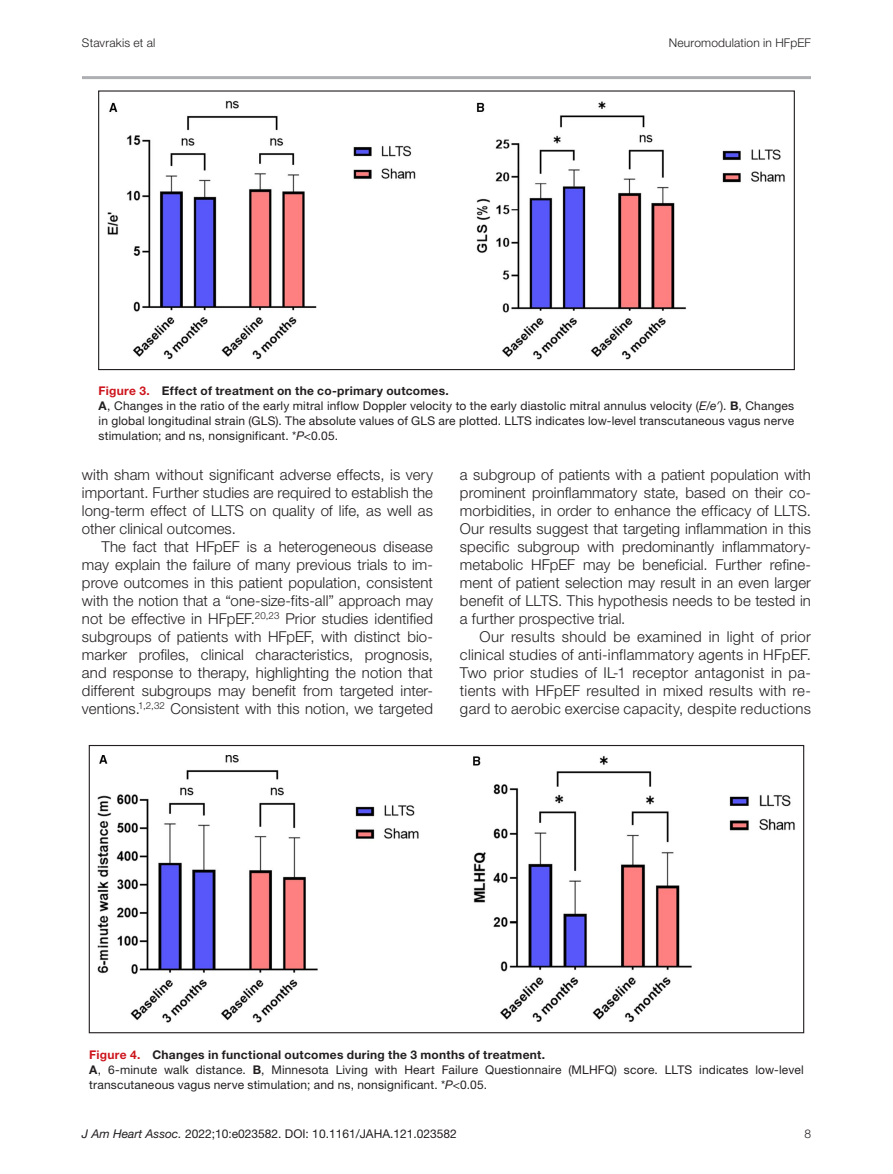
<style>
.page{position:relative;width:893px;height:1174px;background:#fff}
.page>*{position:absolute;margin:0;border:0;box-sizing:border-box;transform-origin:0 0}
.t1{font:300 15px/18px "Helvetica Neue LT Std";letter-spacing:.005em;color:#231f20;text-align:justify}
.t2{font:12px/15px "Helvetica Neue LT Std";letter-spacing:.01em;color:#231f20}
.t3{font:300 12px "Helvetica Neue LT Std";letter-spacing:.015em;color:#231f20}
.s1{font-weight:700;color:#cd151d}
.s2{font-weight:700}
.s3{font-style:italic}
.s4{font-family:"Noto Sans"}
</style>
<div class="page">
<img style="left:107px;top:101px;width:678px;height:259px">
<img style="left:98px;top:755px;width:697px;height:268px">
<hr style="left:82px;top:76px;width:729px;height:3px;background:#aeafb3">
<p class="t3" style="left:82px;top:35px;width:75px">Stavrakis et al</p>
<p class="t3" style="left:669px;top:35px;width:144px">Neuromodulation in HFpEF</p>
<p class="t2" style="left:99px;top:383px;width:697px"><span class="s1">Figure 3.</span> <span class="s2">Effect of treatment on the co-primary outcomes.<br>A</span>, Changes in the ratio of the early mitral inflow Doppler velocity to the early diastolic mitral annulus velocity (<span class="s3">E</span>/<span class="s3">e</span><span class="s4">′</span>). <span class="s2">B</span>, Changes in global longitudinal strain (GLS). The absolute values of GLS are plotted. LLTS indicates low-level transcutaneous vagus nerve stimulation; and ns, nonsignificant. *<span class="s3">P</span>&lt;0.05.</p>
<p class="t1" style="left:82px;top:465px;width:353px">with sham without significant adverse effects, is very important. Further studies are required to establish the long-term effect of LLTS on quality of life, as well as other clinical outcomes.</p>
<p class="t1" style="left:82px;top:537px;width:353px;text-indent:20px">The fact that HFpEF is a heterogeneous disease may explain the failure of many previous trials to im&shy;prove outcomes in this patient population, consistent with the notion that a “one-size-fits-all” approach may not be effective in HFpEF.<sup>20,23</sup> Prior studies identified subgroups of patients with HFpEF, with distinct bio&shy;marker profiles, clinical characteristics, prognosis, and response to therapy, highlighting the notion that different subgroups may benefit from targeted inter&shy;ventions.<sup>1,2,32</sup> Consistent with this notion, we targeted</p>
<p class="t1" style="left:460px;top:465px;width:353px">a subgroup of patients with a patient population with prominent proinflammatory state, based on their co&shy;morbidities, in order to enhance the efficacy of LLTS.<br>Our results suggest that targeting inflammation in this specific subgroup with predominantly inflammatory&shy;metabolic HFpEF may be beneficial. Further refine&shy;ment of patient selection may result in an even larger benefit of LLTS. This hypothesis needs to be tested in a further prospective trial.</p>
<p class="t1" style="left:460px;top:627px;width:353px;text-indent:20px">Our results should be examined in light of prior clinical studies of anti-inflammatory agents in HFpEF.<br>Two prior studies of IL-1 receptor antagonist in pa&shy;tients with HFpEF resulted in mixed results with re&shy;gard to aerobic exercise capacity, despite reductions</p>
<p class="t2" style="left:89px;top:1046px;width:716px"><span class="s1">Figure 4.</span> <span class="s2">Changes in functional outcomes during the 3 months of treatment.<br>A</span>, 6-minute walk distance. <span class="s2">B</span>, Minnesota Living with Heart Failure Questionnaire (MLHFQ) score. LLTS indicates low-level transcutaneous vagus nerve stimulation; and ns, nonsignificant. *<span class="s3">P</span>&lt;0.05.</p>
<p class="t2" style="left:82px;top:1126px;width:376px"><span class="s3">J Am Heart Assoc.</span> 2022;10:e023582. DOI: 10.1161/JAHA.121.023582</p>
<p class="t3" style="left:804px;top:1126px;width:8px">8</p>
</div>
